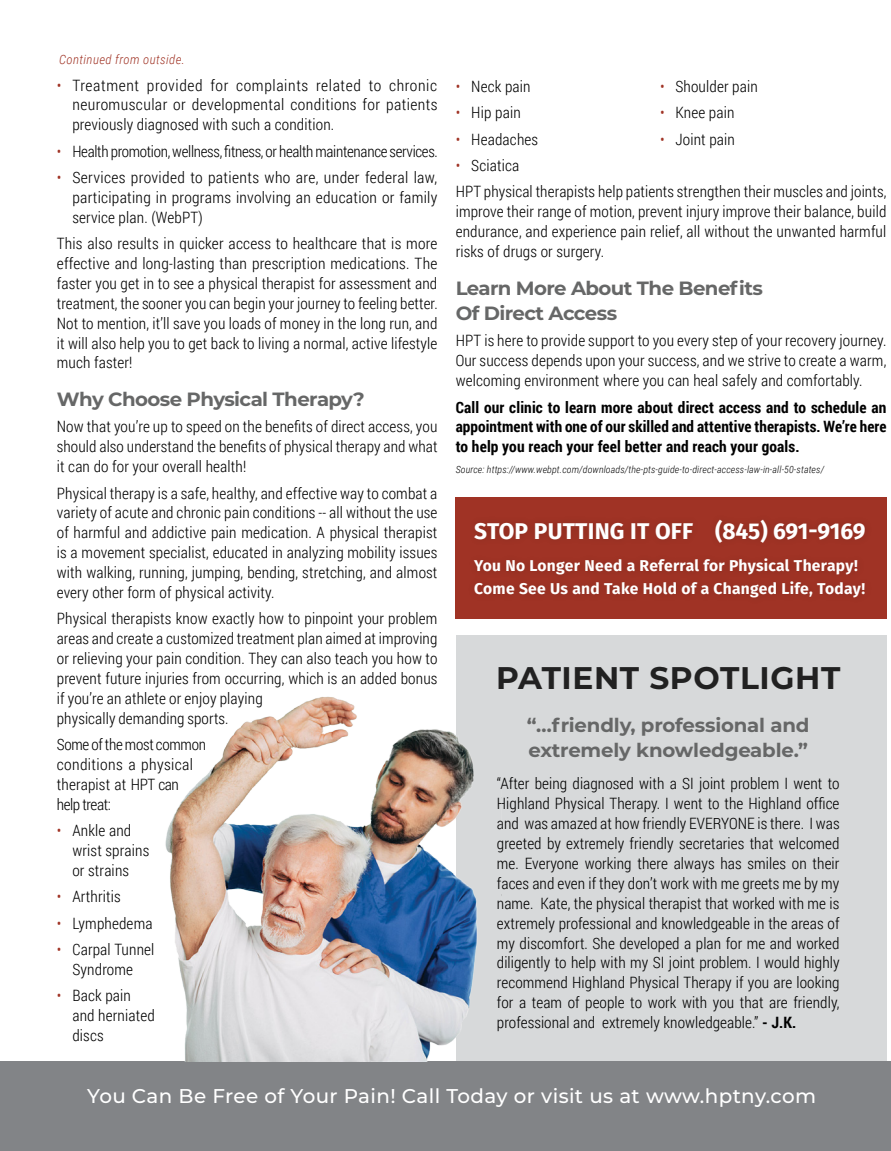
<style>
.page{position:relative;width:891px;height:1151px;background:#fff}
.page>*{position:absolute;margin:0;border:0;box-sizing:border-box;transform-origin:0 0}
.t1{font:700 31.28px "Montserrat";letter-spacing:.02em;color:#212121}
.t2{font:700 22.72px "Fira Sans";letter-spacing:.01em;color:#fff}
.t3{font:500 19.8px "Montserrat";letter-spacing:.02em;color:#fff}
.t4{font:700 19.12px/25.7px "Montserrat";letter-spacing:-.025em;color:#666767}
.t5{font:300 15.53px/19.8px "Roboto Condensed";letter-spacing:.01em;color:#000;text-align:justify}
.t6{font:700 15.53px/19.8px "Roboto Condensed";letter-spacing:.01em;color:#000;text-align:justify}
.t7{font:700 15.53px/22.7px "Fira Sans";letter-spacing:.02em;color:#fff}
.t8{font:300 15.53px "Roboto Condensed";letter-spacing:-.02em;color:#000}
.t9{font:italic 300 12.83px "Roboto Condensed";letter-spacing:.03em;color:#a03325}
.t10{font:italic 300 9.9px "Roboto Condensed";letter-spacing:.01em;color:#000}
.s1{color:#a03325}
.s2{font-weight:700}
</style>
<div class="page">
<div style="left:456px;top:635px;width:430px;height:430px;background:#d7d9da"></div>
<div style="left:0;top:1061px;width:891px;height:89px;background:#828487"></div>
<div style="left:455px;top:497px;width:431px;height:121px;background:#a03325"></div>
<div style="left:467px;top:512px;width:406px;height:93px;background:#9c3224"></div>
<img style="left:165px;top:696px;width:337px;height:365px">
<p class="t9" style="left:59px;top:50px;width:127px">Continued from outside.</p>
<p class="t5" style="left:72px;top:75px;width:367px;text-indent:-16px"><span class="s1">•</span> Treatment provided for complaints related to chronic neuromuscular or developmental conditions for patients previously diagnosed with such a condition.</p>
<p class="t8" style="left:57px;top:140px;width:383px"><span class="s1">•</span> Health promotion, wellness, fitness, or health maintenance services.</p>
<p class="t5" style="left:72px;top:167px;width:367px;text-indent:-16px"><span class="s1">•</span> Services provided to patients who are, under federal law, participating in programs involving an education or family service plan. (WebPT)</p>
<p class="t5" style="left:57px;top:233px;width:382px">This also results in quicker access to healthcare that is more effective and long-lasting than prescription medications. The faster you get in to see a physical therapist for assessment and treatment, the sooner you can begin your journey to feeling better.<br>Not to mention, it’ll save you loads of money in the long run, and it will also help you to get back to living a normal, active lifestyle much faster!</p>
<p class="t4" style="left:57px;top:385px;width:310px">Why Choose Physical Therapy?</p>
<p class="t5" style="left:57px;top:416px;width:382px">Now that you’re up to speed on the benefits of direct access, you should also understand the benefits of physical therapy and what it can do for your overall health!</p>
<p class="t5" style="left:57px;top:482px;width:382px">Physical therapy is a safe, healthy, and effective way to combat a variety of acute and chronic pain conditions -- all without the use of harmful and addictive pain medication. A physical therapist is a movement specialist, educated in analyzing mobility issues with walking, running, jumping, bending, stretching, and almost every other form of physical activity.</p>
<p class="t5" style="left:57px;top:608px;width:382px;text-align:left">Physical therapists know exactly how to pinpoint your problem areas and create a customized treatment plan aimed at improving or relieving your pain condition. They can also teach you how to prevent future injuries from occurring, which is an added bonus if you’re an athlete or enjoy playing<br>physically demanding sports.</p>
<p class="t5" style="left:57px;top:734px;width:151px;text-align:left">Some of the most common conditions a physical therapist at HPT can help treat:</p>
<p class="t5" style="left:72px;top:820px;width:78px;text-align:left;text-indent:-16px"><span class="s1">•</span> Ankle and wrist sprains or strains</p>
<p class="t5" style="left:57px;top:886px;width:66px"><span class="s1">•</span> Arthritis</p>
<p class="t5" style="left:57px;top:912px;width:97px"><span class="s1">•</span> Lymphedema</p>
<p class="t5" style="left:57px;top:938px;width:99px;text-align:center"><span class="s1">•</span> Carpal Tunnel<br>Syndrome</p>
<p class="t5" style="left:72px;top:985px;width:84px;text-align:left;text-indent:-16px"><span class="s1">•</span> Back pain and herniated discs</p>
<p class="t5" style="left:456px;top:76px;width:77px"><span class="s1">•</span> Neck pain</p>
<p class="t5" style="left:660px;top:76px;width:99px"><span class="s1">•</span> Shoulder pain</p>
<p class="t5" style="left:456px;top:102px;width:67px"><span class="s1">•</span> Hip pain</p>
<p class="t5" style="left:660px;top:102px;width:76px"><span class="s1">•</span> Knee pain</p>
<p class="t5" style="left:456px;top:129px;width:84px"><span class="s1">•</span> Headaches</p>
<p class="t5" style="left:660px;top:129px;width:76px"><span class="s1">•</span> Joint pain</p>
<p class="t5" style="left:456px;top:152px;width:432px;line-height:26.3px"><span class="s1">•</span> Sciatica<br>HPT physical therapists help patients strengthen their muscles and joints,</p>
<p class="t5" style="left:456px;top:201px;width:432px">improve their range of motion, prevent injury improve their balance, build endurance, and experience pain relief, all without the unwanted harmful risks of drugs or surgery.</p>
<p class="t4" style="left:456px;top:274px;width:309px">Learn More About The Benefits<br>Of Direct Access</p>
<p class="t5" style="left:456px;top:330px;width:432px">HPT is here to provide support to you every step of your recovery journey.<br>Our success depends upon your success, and we strive to create a warm, welcoming environment where you can heal safely and comfortably.</p>
<p class="t6" style="left:456px;top:396px;width:432px">Call our clinic to learn more about direct access and to schedule an appointment with one of our skilled and attentive therapists. We’re here to help you reach your feel better and reach your goals.</p>
<p class="t10" style="left:456px;top:462px;width:370px">Source: https://www.webpt.com/downloads/the-pts-guide-to-direct-access-law-in-all-50-states/</p>
<h2 class="t2" style="left:474px;top:511px;width:393px">STOP PUTTING IT OFF (845) 691-9169</h2>
<p class="t7" style="left:474px;top:553px;width:393px">You No Longer Need a Referral for Physical Therapy!<br>Come See Us and Take Hold of a Changed Life, Today!</p>
<h1 class="t1" style="left:496px;top:655px;width:346px">PATIENT SPOTLIGHT</h1>
<p class="t4" style="left:527px;top:711px;width:284px">“…friendly, professional and extremely knowledgeable.”</p>
<p class="t5" style="left:497px;top:773px;width:344px">“After being diagnosed with a SI joint problem I went to Highland Physical Therapy. I went to the Highland office and was amazed at how friendly EVERYONE is there. I was greeted by extremely friendly secretaries that welcomed me. Everyone working there always has smiles on their faces and even if they don’t work with me greets me by my name. Kate, the physical therapist that worked with me is extremely professional and knowledgeable in the areas of my discomfort. She developed a plan for me and worked diligently to help with my SI joint problem. I would highly recommend Highland Physical Therapy if you are looking for a team of people to work with you that are friendly, professional and extremely knowledgeable.” <span class="s2">- J.K.</span></p>
<p class="t3" style="left:87px;top:1082px;width:730px">You Can Be Free of Your Pain! Call Today or visit us at www.hptny.com</p>
</div>
